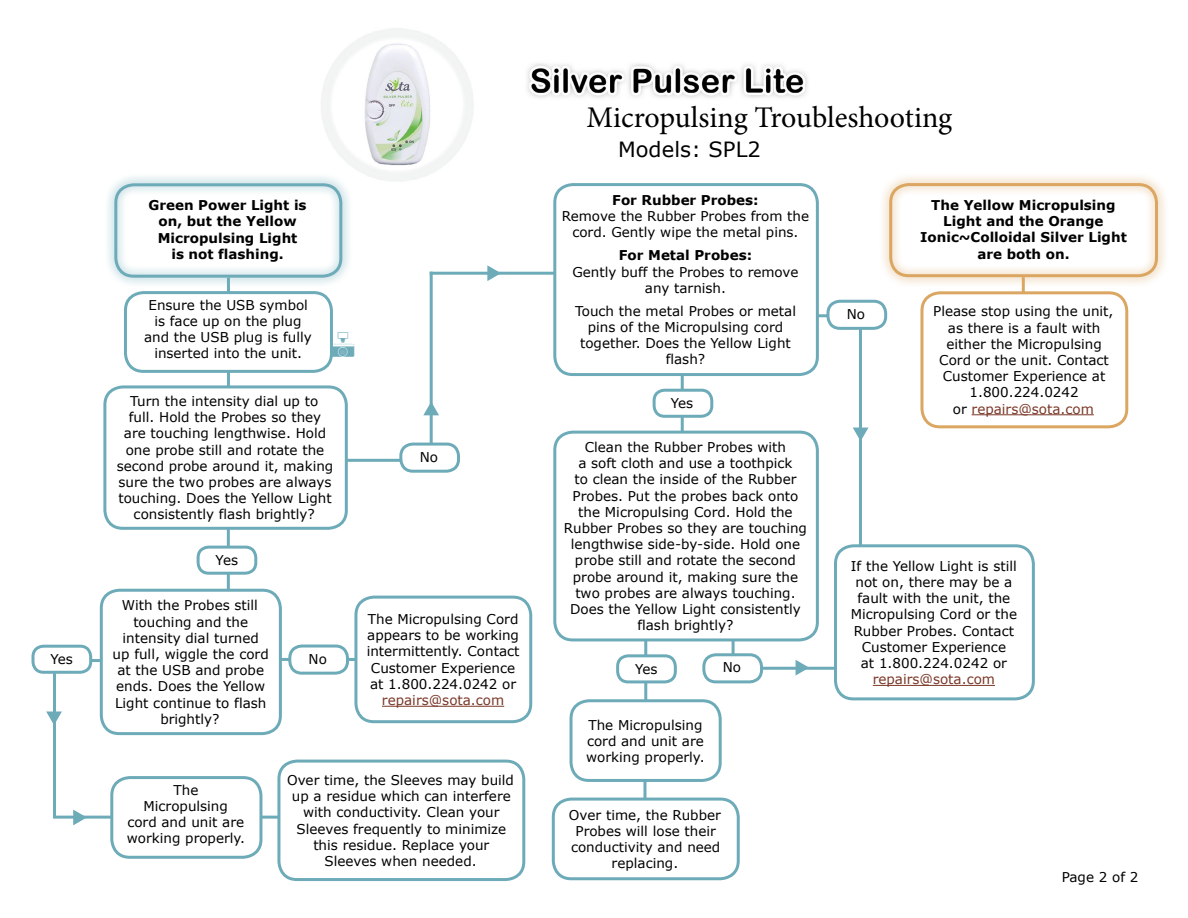
<style>
.page{position:relative;width:1188px;height:918px;background:#fff}
.page>*{position:absolute;margin:0;border:0;box-sizing:border-box;transform-origin:0 0}
.t1{font:30px "Minion Pro";letter-spacing:-.005em;color:#000}
.t2{font:27px "Technology";color:#6dabb9}
.t3{font:21px "Verdana";letter-spacing:.005em;color:#000}
.t4{font:13.5px/16.2px "Verdana";color:#000;text-align:center}
.t5{font:700 13.5px/16.2px "Verdana";color:#000;text-align:center}
.t6{font:13.5px "Verdana";color:#7a3727}
.s1{color:#7a3727}
</style>
<div class="page">
<img style="left:321px;top:28px;width:487px;height:153px">
<hr style="left:56px;top:816px;width:247px;height:3px;background:#6dabb9">
<hr style="left:644px;top:537px;width:3px;height:239px;background:#6dabb9">
<hr style="left:681px;top:281px;width:3px;height:240px;background:#6dabb9">
<hr style="left:274px;top:658px;width:105px;height:3px;background:#6dabb9">
<div style="left:104px;top:173px;width:248px;height:115px;background:#6dabb9;opacity:.75"></div>
<div style="left:114px;top:183px;width:228px;height:95px;border:3px solid #6dabb9;border-radius:18px"></div>
<div style="left:112px;top:778px;width:149px;height:79px;background:#fff;border-radius:18px"></div>
<div style="left:110px;top:776px;width:152px;height:83px;border:3px solid #6dabb9;border-radius:18px"></div>
<hr style="left:227px;top:278px;width:3px;height:222px;background:#6dabb9">
<hr style="left:584px;top:314px;width:252px;height:3px;background:#6dabb9">
<hr style="left:227px;top:516px;width:3px;height:123px;background:#6dabb9">
<svg style="left:73px;top:810px;width:14px;height:15px"></svg>
<hr style="left:347px;top:459px;width:60px;height:3px;background:#6dabb9">
<hr style="left:859px;top:329px;width:3px;height:240px;background:#6dabb9">
<svg style="left:853px;top:428px;width:15px;height:11px"></svg>
<div style="left:198px;top:547px;width:58px;height:26px;background:#fff;border-radius:10px"></div>
<div style="left:197px;top:546px;width:60px;height:29px;border:3px solid #6dabb9;border-radius:10px"></div>
<div style="left:101px;top:590px;width:179px;height:144px;background:#fff;border-radius:18px"></div>
<div style="left:100px;top:589px;width:182px;height:146px;border:3px solid #6dabb9;border-radius:18px"></div>
<div style="left:290px;top:646px;width:58px;height:27px;background:#fff;border-radius:12px"></div>
<div style="left:288px;top:645px;width:61px;height:30px;border:3px solid #6dabb9;border-radius:12px"></div>
<svg style="left:92px;top:659px;width:8px;height:3px"></svg>
<hr style="left:53px;top:673px;width:3px;height:146px;background:#6dabb9">
<svg style="left:46px;top:711px;width:16px;height:12px"></svg>
<div style="left:32px;top:645px;width:60px;height:29px;border:3px solid #6dabb9;border-radius:10px"></div>
<div style="left:356px;top:597px;width:175px;height:125px;background:#fff;border-radius:18px"></div>
<hr style="left:382px;top:706px;width:122px;height:1px;background:#7a3727">
<div style="left:354px;top:596px;width:178px;height:127px;border:3px solid #6dabb9;border-radius:18px"></div>
<hr style="left:430px;top:272px;width:3px;height:190px;background:#6dabb9">
<hr style="left:430px;top:272px;width:142px;height:3px;background:#6dabb9">
<svg style="left:487px;top:265px;width:14px;height:16px"></svg>
<div style="left:879px;top:173px;width:289px;height:114px;background:#dba662;opacity:.75"></div>
<div style="left:889px;top:183px;width:269px;height:94px;border:3px solid #dba662;border-radius:18px"></div>
<hr style="left:972px;top:414px;width:122px;height:1px;background:#7a3727">
<div style="left:920px;top:291px;width:208px;height:137px;border:3px solid #dba662;border-radius:18px"></div>
<hr style="left:1022px;top:277px;width:3px;height:16px;background:#dba662">
<hr style="left:762px;top:667px;width:77px;height:3px;background:#6dabb9">
<svg style="left:796px;top:660px;width:13px;height:16px"></svg>
<hr style="left:643px;top:776px;width:3px;height:50px;background:#6dabb9">
<div style="left:571px;top:701px;width:149px;height:79px;background:#fff;border-radius:18px"></div>
<div style="left:570px;top:699px;width:152px;height:83px;border:3px solid #6dabb9;border-radius:18px"></div>
<div style="left:279px;top:761px;width:245px;height:119px;background:#fff;border-radius:18px"></div>
<div style="left:277px;top:760px;width:248px;height:121px;border:3px solid #6dabb9;border-radius:18px"></div>
<div style="left:401px;top:444px;width:58px;height:27px;background:#fff;border-radius:12px"></div>
<div style="left:399px;top:443px;width:61px;height:30px;border:3px solid #6dabb9;border-radius:12px"></div>
<div style="left:125px;top:293px;width:206px;height:78px;background:#fff;border-radius:18px"></div>
<div style="left:124px;top:291px;width:209px;height:82px;border:3px solid #6dabb9;border-radius:18px"></div>
<div style="left:105px;top:387px;width:241px;height:141px;background:#fff;border-radius:18px"></div>
<div style="left:103px;top:385px;width:245px;height:145px;border:3px solid #6dabb9;border-radius:18px"></div>
<div style="left:555px;top:185px;width:262px;height:190px;background:#fff;border-radius:18px"></div>
<div style="left:553px;top:183px;width:266px;height:193px;border:3px solid #6dabb9;border-radius:18px"></div>
<svg style="left:423px;top:402px;width:16px;height:13px"></svg>
<div style="left:618px;top:656px;width:57px;height:26px;background:#fff;border-radius:10px"></div>
<div style="left:616px;top:654px;width:61px;height:29px;border:3px solid #6dabb9;border-radius:10px"></div>
<div style="left:654px;top:390px;width:58px;height:26px;background:#fff;border-radius:10px"></div>
<div style="left:653px;top:389px;width:60px;height:29px;border:3px solid #6dabb9;border-radius:10px"></div>
<hr style="left:732px;top:438px;width:3px;height:240px;background:#6dabb9">
<div style="left:704px;top:655px;width:58px;height:27px;background:#fff;border-radius:12px"></div>
<div style="left:702px;top:653px;width:61px;height:30px;border:3px solid #6dabb9;border-radius:12px"></div>
<div style="left:555px;top:432px;width:262px;height:208px;background:#fff;border-radius:18px"></div>
<div style="left:553px;top:431px;width:266px;height:210px;border:3px solid #6dabb9;border-radius:18px"></div>
<div style="left:553px;top:799px;width:185px;height:80px;background:#fff;border-radius:18px"></div>
<div style="left:552px;top:798px;width:188px;height:82px;border:3px solid #6dabb9;border-radius:18px"></div>
<div style="left:836px;top:546px;width:197px;height:153px;background:#fff;border-radius:18px"></div>
<hr style="left:873px;top:685px;width:122px;height:1px;background:#7a3727">
<div style="left:834px;top:544px;width:201px;height:156px;border:3px solid #6dabb9;border-radius:18px"></div>
<div style="left:828px;top:301px;width:58px;height:27px;background:#fff;border-radius:12px"></div>
<div style="left:826px;top:300px;width:61px;height:30px;border:3px solid #6dabb9;border-radius:12px"></div>
<p class="t5" style="left:149px;top:197px;width:160px">Green Power Light is on, but the Yellow<br>Micropulsing Light<br>is not flashing.</p>
<p class="t4" style="left:144px;top:296px;width:169px">Ensure the USB symbol is face up on the plug and the USB plug is fully inserted into the unit.</p>
<p class="t4" style="left:117px;top:393px;width:218px">Turn the intensity dial up to full. Hold the Probes so they are touching lengthwise. Hold one probe still and rotate the second probe around it, making sure the two probes are always touching. Does the Yellow Light consistently flash brightly?</p>
<h2 class="t2" style="left:330px;top:333px;width:27px">@</h2>
<p class="t4" style="left:216px;top:551px;width:24px">Yes</p>
<p class="t4" style="left:113px;top:597px;width:158px">With the Probes still touching and the intensity dial turned up full, wiggle the cord at the USB and probe ends. Does the Yellow<br>Light continue to flash brightly?</p>
<p class="t4" style="left:50px;top:650px;width:24px">Yes</p>
<p class="t4" style="left:309px;top:650px;width:20px">No</p>
<p class="t4" style="left:420px;top:448px;width:20px">No</p>
<p class="t4" style="left:367px;top:611px;width:154px">The Micropulsing Cord appears to be working intermittently. Contact<br>Customer Experience at 1.800.224.0242 or</p>
<p class="t6" style="left:382px;top:692px;width:124px">repairs@sota.com</p>
<p class="t4" style="left:127px;top:781px;width:120px">The<br>Micropulsing<br>cord and unit are working properly.</p>
<p class="t4" style="left:287px;top:772px;width:228px">Over time, the Sleeves may build up a residue which can interfere with conductivity. Clean your<br>Sleeves frequently to minimize this residue. Replace your<br>Sleeves when needed.</p>
<h1 class="t1" style="left:587px;top:97px;width:367px">Micropulsing Troubleshooting</h1>
<h3 class="t3" style="left:618px;top:136px;width:144px">Models: SPL2</h3>
<p class="t5" style="left:612px;top:192px;width:148px">For Rubber Probes:</p>
<p class="t4" style="left:562px;top:208px;width:249px">Remove the Rubber Probes from the cord. Gently wipe the metal pins.</p>
<p class="t5" style="left:619px;top:247px;width:135px">For Metal Probes:</p>
<p class="t4" style="left:572px;top:263px;width:228px">Gently buff the Probes to remove any tarnish.</p>
<p class="t4" style="left:575px;top:302px;width:223px">Touch the metal Probes or metal pins of the Micropulsing cord together. Does the Yellow Light flash?</p>
<p class="t4" style="left:671px;top:395px;width:24px">Yes</p>
<p class="t4" style="left:564px;top:439px;width:245px">Clean the Rubber Probes with<br>a soft cloth and use a toothpick<br>to clean the inside of the Rubber<br>Probes. Put the probes back onto the Micropulsing Cord. Hold the<br>Rubber Probes so they are touching lengthwise side-by-side. Hold one probe still and rotate the second probe around it, making sure the two probes are always touching.<br>Does the Yellow Light consistently flash brightly?</p>
<p class="t4" style="left:635px;top:660px;width:24px">Yes</p>
<p class="t4" style="left:586px;top:716px;width:120px;text-align:left">The Micropulsing cord and unit are working properly.</p>
<p class="t4" style="left:723px;top:659px;width:20px">No</p>
<p class="t4" style="left:569px;top:806px;width:153px">Over time, the Rubber<br>Probes will lose their conductivity and need replacing.</p>
<p class="t4" style="left:847px;top:305px;width:20px">No</p>
<p class="t5" style="left:920px;top:196px;width:208px">The Yellow Micropulsing<br>Light and the Orange<br>Ionic~Colloidal Silver Light are both on.</p>
<p class="t4" style="left:933px;top:303px;width:182px">Please stop using the unit, as there is a fault with either the Micropulsing<br>Cord or the unit. Contact<br>Customer Experience at<br>1.800.224.0242<br>or <span class="s1">repairs@sota.com</span></p>
<p class="t4" style="left:851px;top:557px;width:168px">If the Yellow Light is still not on, there may be a fault with the unit, the<br>Micropulsing Cord or the<br>Rubber Probes. Contact<br>Customer Experience<br>at 1.800.224.0242 or</p>
<p class="t6" style="left:873px;top:671px;width:124px">repairs@sota.com</p>
<p class="t4" style="left:1062px;top:869px;width:78px">Page 2 of 2</p>
</div>
